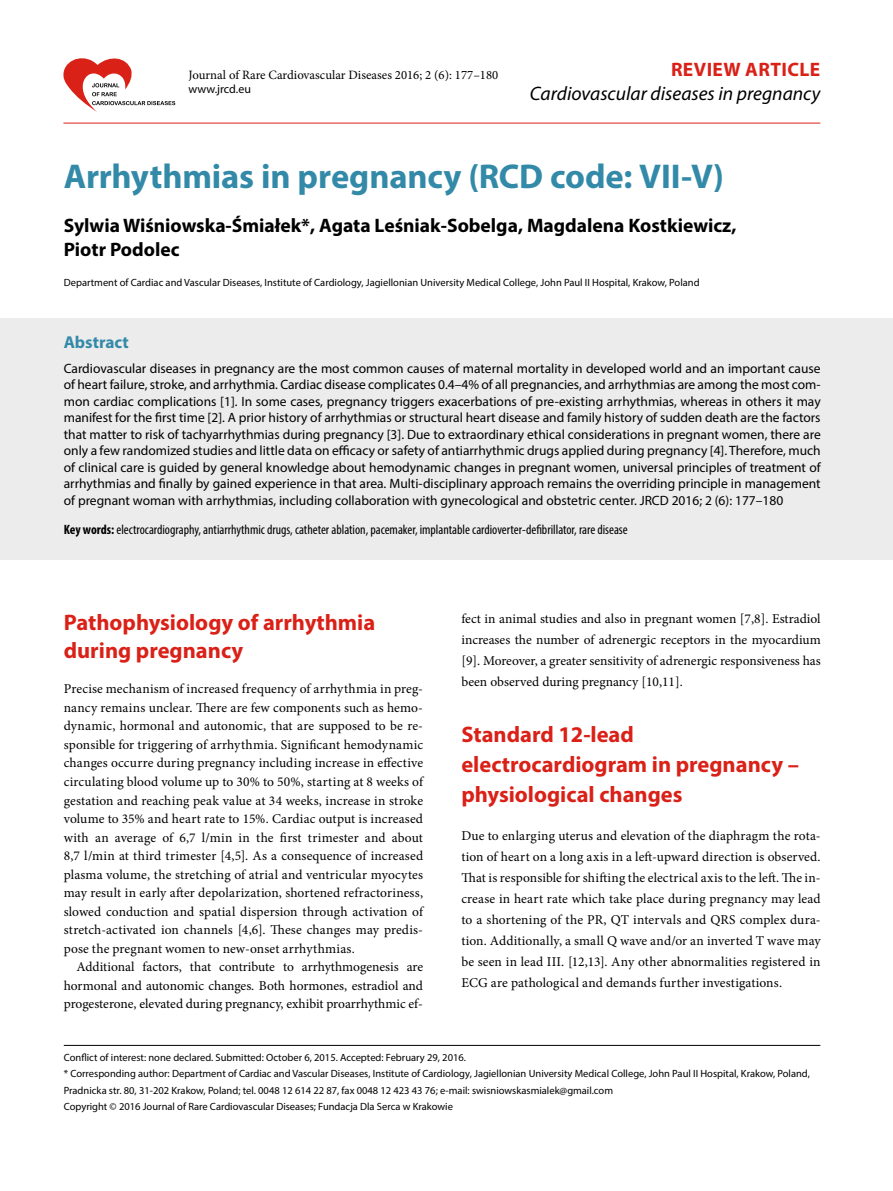
<style>
.page{position:relative;width:893px;height:1191px;background:#fff}
.page>*{position:absolute;margin:0;border:0;box-sizing:border-box;transform-origin:0 0}
.t1{font:700 34.5px "Myriad Pro";letter-spacing:-.005em;color:#338aa8}
.t2{font:700 22.5px/30px "Myriad Pro";color:#da2118}
.t3{font:700 19.5px/23.4px "Myriad Pro";color:#000}
.t4{font:italic 19.5px "Myriad Pro";color:#000}
.t5{font:700 19.5px "Myriad Pro";letter-spacing:.02em;color:#da2118}
.t6{font:700 17.25px "Myriad Pro";color:#338aa8}
.t7{font:13.5px/18.5px "Minion Pro";color:#000;text-align:justify}
.t8{font:13.5px/16.5px "Myriad Pro";color:#000;text-align:justify}
.t9{font:condensed 13.5px "Myriad Pro";color:#000}
.t10{font:12.75px "Minion Pro";color:#000}
.t11{font:12px "Myriad Pro";color:#000}
.t12{font:10.5px/16.5px "Myriad Pro";color:#000}
.s1{font-weight:700}
</style>
<div class="page">
<hr style="left:63px;top:123px;width:757px;height:1px;background:#da2118">
<svg style="left:63px;top:58px;width:112px;height:54px"></svg>
<hr style="left:64px;top:1045px;width:756px;height:1px;background:#000">
<div style="left:0;top:318px;width:893px;height:241px;background:#ececec"></div>
<p class="t10" style="left:188px;top:66px;width:311px">Journal of Rare Cardiovascular Diseases 2016; 2 (6): 177–180</p>
<p class="t11" style="left:188px;top:81px;width:64px">www.jrcd.eu</p>
<h3 class="t5" style="left:671px;top:57px;width:151px">REVIEW ARTICLE</h3>
<h3 class="t4" style="left:530px;top:81px;width:292px">Cardiovascular diseases in pregnancy</h3>
<h1 class="t1" style="left:64px;top:153px;width:662px">Arrhythmias in pregnancy (RCD code: VII‑V)</h1>
<h3 class="t3" style="left:64px;top:213px;width:674px">Sylwia Wiśniowska‑Śmiałek*, Agata Leśniak‑Sobelga, Magdalena Kostkiewicz,<br>Piotr Podolec</h3>
<p class="t12" style="left:64px;top:274px;width:637px">Department of Cardiac and Vascular Diseases, Institute of Cardiology, Jagiellonian University Medical College, John Paul II Hospital, Krakow, Poland</p>
<p class="t6" style="left:64px;top:331px;width:67px">Abstract</p>
<p class="t8" style="left:64px;top:360px;width:758px">Cardiovascular diseases in pregnancy are the most common causes of maternal mortality in developed world and an important cause of heart failure, stroke, and arrhythmia. Cardiac disease complicates 0.4–4% of all pregnancies, and arrhythmias are among the most com&shy;mon cardiac complications [1]. In some cases, pregnancy triggers exacerbations of pre‑existing arrhythmias, whereas in others it may manifest for the first time [2]. A prior history of arrhythmias or structural heart disease and family history of sudden death are the factors that matter to risk of tachyarrhythmias during pregnancy [3]. Due to extraordinary ethical considerations in pregnant women, there are only a few randomized studies and little data on efficacy or safety of antiarrhythmic drugs applied during pregnancy [4]. Therefore, much of clinical care is guided by general knowledge about hemodynamic changes in pregnant women, universal principles of treatment of arrhythmias and finally by gained experience in that area. Multi‑disciplinary approach remains the overriding principle in management of pregnant woman with arrhythmias, including collaboration with gynecological and obstetric center. JRCD 2016; 2 (6): 177–180</p>
<p class="t9" style="left:64px;top:521px;width:565px"><span class="s1">Key words:</span> electrocardiography, antiarrhythmic drugs, catheter ablation, pacemaker, implantable cardioverter‑defibrillator, rare disease</p>
<h2 class="t2" style="left:64px;top:608px;width:313px;line-height:27.5px">Pathophysiology of arrhythmia during pregnancy</h2>
<p class="t7" style="left:64px;top:680px;width:361px">Precise mechanism of increased frequency of arrhythmia in preg‑ nancy remains unclear. There are few components such as hemo‑ dynamic, hormonal and autonomic, that are supposed to be re‑ sponsible for triggering of arrhythmia. Significant hemodynamic changes occurre during pregnancy including increase in effective circulating blood volume up to 30% to 50%, starting at 8 weeks of gestation and reaching peak value at 34 weeks, increase in stroke volume to 35% and heart rate to 15%. Cardiac output is increased with an average of 6,7 l/min in the first trimester and about 8,7 l/min at third trimester [4,5]. As a consequence of increased plasma volume, the stretching of atrial and ventricular myocytes may result in early after depolarization, shortened refractoriness, slowed conduction and spatial dispersion through activation of stretch‑activated ion channels [4,6]. These changes may predis‑ pose the pregnant women to new‑onset arrhythmias.</p>
<p class="t7" style="left:64px;top:957px;width:361px;text-indent:13px">Additional factors, that contribute to arrhythmogenesis are hormonal and autonomic changes. Both hormones, estradiol and progesterone, elevated during pregnancy, exhibit proarrhythmic ef‑</p>
<p class="t7" style="left:461px;top:608px;width:361px;line-height:21px">fect in animal studies and also in pregnant women [7,8]. Estradiol increases the number of adrenergic receptors in the myocardium [9]. Moreover, a greater sensitivity of adrenergic responsiveness has been observed during pregnancy [10,11].</p>
<h2 class="t2" style="left:461px;top:718px;width:339px">Standard 12‑lead electrocardiogram in pregnancy – physiological changes</h2>
<p class="t7" style="left:461px;top:825px;width:361px;line-height:21px">Due to enlarging uterus and elevation of the diaphragm the rota‑ tion of heart on a long axis in a left‑upward direction is observed.<br>That is responsible for shifting the electrical axis to the left. The in‑ crease in heart rate which take place during pregnancy may lead to a shortening of the PR, QT intervals and QRS complex dura‑ tion. Additionally, a small Q wave and/or an inverted T wave may be seen in lead III. [12,13]. Any other abnormalities registered in ECG are pathological and demands further investigations.</p>
<p class="t12" style="left:64px;top:1048px;width:748px">Conflict of interest: none declared. Submitted: October 6, 2015. Accepted: February 29, 2016.<br>* Corresponding author: Department of Cardiac and Vascular Diseases, Institute of Cardiology, Jagiellonian University Medical College, John Paul II Hospital, Krakow, Poland, Pradnicka str. 80, 31-202 Krakow, Poland; tel. 0048 12 614 22 87, fax 0048 12 423 43 76; e‑mail: swisniowskasmialek@gmail.com<br>Copyright © 2016 Journal of Rare Cardiovascular Diseases; Fundacja Dla Serca w Krakowie</p>
</div>
